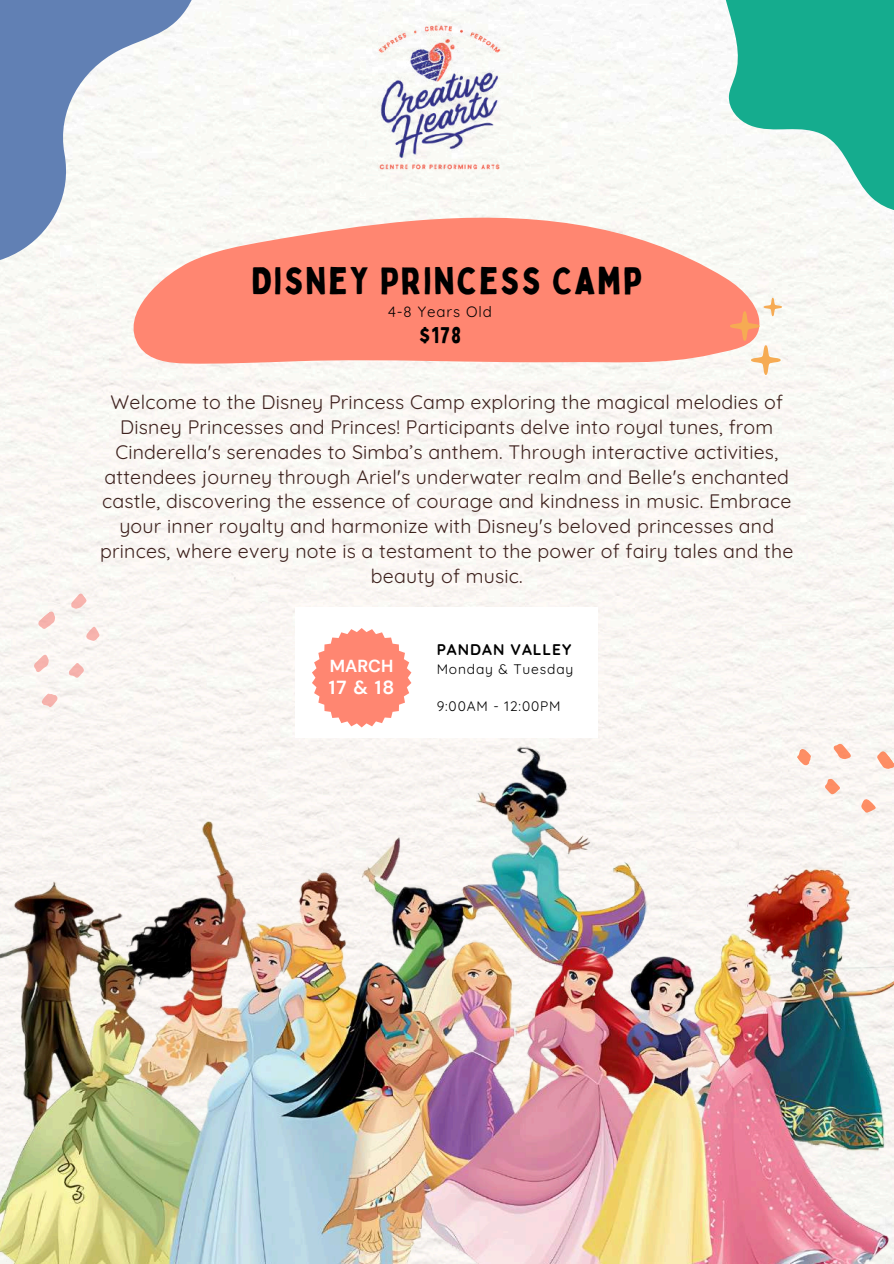
<style>
.page{position:relative;width:894px;height:1264px;background:#fff}
.page>*{position:absolute;margin:0;border:0;box-sizing:border-box;transform-origin:0 0}
.t1{font:37.5px "Bobby Jones";letter-spacing:.055em;color:#000}
.t2{font:22.5px "Bobby Jones";color:#000}
.t3{font:19.5px/24.8px "Quicksand";letter-spacing:.01em;color:#3d211d;text-align:center}
.t4{font:700 18.9px "DM Sans";color:#fff}
.t5{font:700 17.4px "DM Sans";color:#fff}
.t6{font:700 15.45px "Quicksand";letter-spacing:.06em;color:#000}
.t7{font:15px "Quicksand";letter-spacing:.06em;color:#000}
.t8{font:13.8px "Quicksand";letter-spacing:.06em;color:#000}
</style>
<div class="page">
<svg style="left:717px;top:0;width:176px;height:215px"></svg>
<svg style="left:366px;top:212px;width:397px;height:153px;fill:#ff8671"></svg>
<svg style="left:36px;top:610px;width:23px;height:21px"></svg>
<svg style="left:31px;top:653px;width:21px;height:20px"></svg>
<svg style="left:68px;top:592px;width:20px;height:19px"></svg>
<svg style="left:39px;top:690px;width:21px;height:12px"></svg>
<svg style="left:66px;top:661px;width:20px;height:20px"></svg>
<svg style="left:83px;top:625px;width:19px;height:19px"></svg>
<svg style="left:729px;top:298px;width:52px;height:77px"></svg>
<img style="left:377px;top:24px;width:125px;height:146px">
<img style="left:0;top:702px;width:893px;height:561px">
<svg style="left:0;top:0;width:366px;height:437px;fill:#faf7f3"></svg>
<div style="left:295px;top:607px;width:303px;height:131px;background:#fff"></div>
<svg style="left:312px;top:628px;width:99px;height:99px"></svg>
<h1 class="t1" style="left:251px;top:257px;width:392px">DISNEY PRINCESS CAMP</h1>
<p class="t7" style="left:388px;top:302px;width:105px">4-8 Years Old</p>
<p class="t2" style="left:419px;top:321px;width:44px">$178</p>
<p class="t3" style="left:100px;top:390px;width:694px">Welcome to the Disney Princess Camp exploring the magical melodies of Disney Princesses and Princes! Participants delve into royal tunes, from Cinderella's serenades to Simba’s anthem. Through interactive activities, attendees journey through Ariel's underwater realm and Belle's enchanted castle, discovering the essence of courage and kindness in music. Embrace your inner royalty and harmonize with Disney's beloved princesses and princes, where every note is a testament to the power of fairy tales and the beauty of music.</p>
<p class="t5" style="left:330px;top:654px;width:65px">MARCH</p>
<p class="t4" style="left:329px;top:675px;width:67px">17 &amp; 18</p>
<p class="t6" style="left:436px;top:639px;width:136px">PANDAN VALLEY</p>
<p class="t8" style="left:436px;top:660px;width:138px">Monday &amp; Tuesday</p>
<p class="t8" style="left:436px;top:697px;width:125px">9:00AM - 12:00PM</p>
</div>
